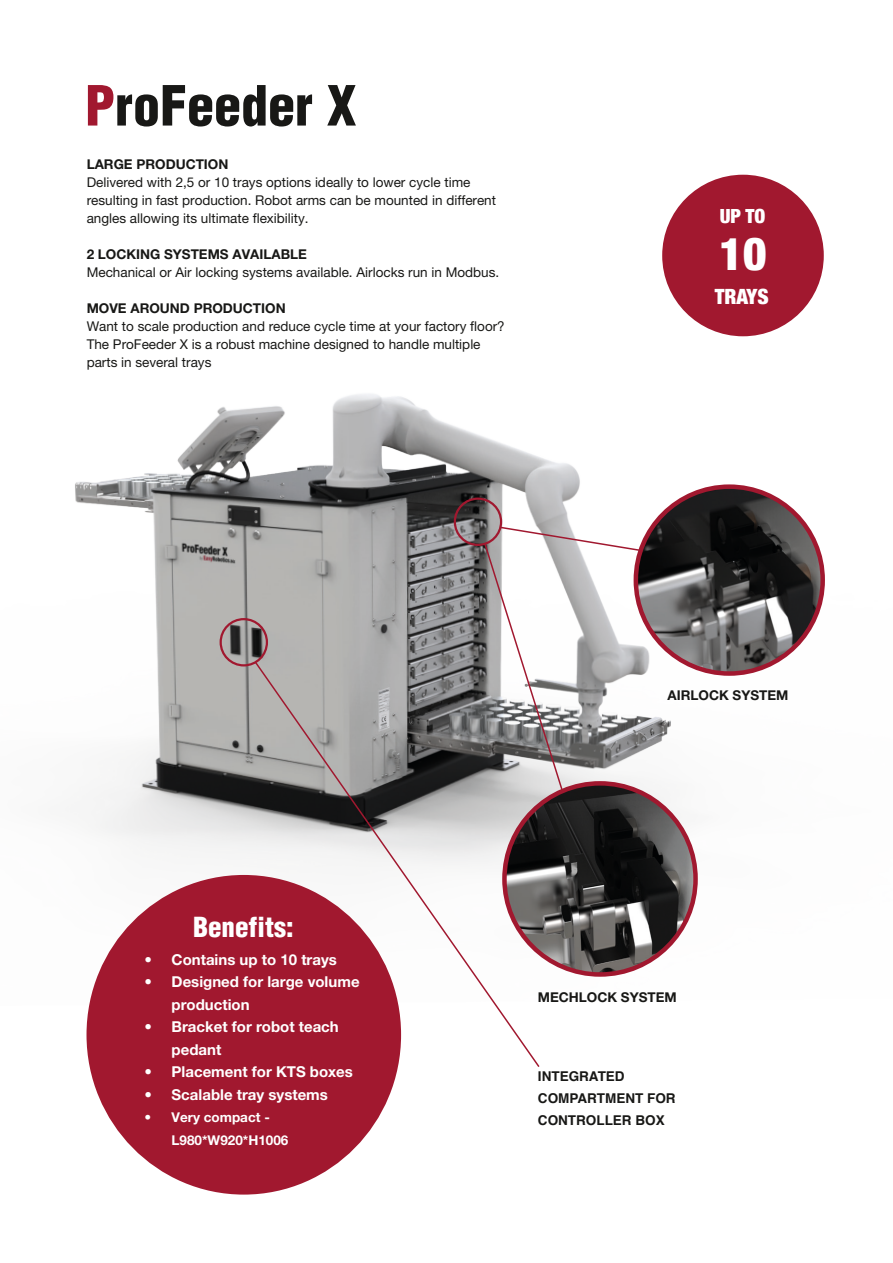
<style>
.page{position:relative;width:893px;height:1263px;background:#fff}
.page>*{position:absolute;margin:0;border:0;box-sizing:border-box;transform-origin:0 0}
.Rubrik{font:900 condensed 54px "Helvetica";color:#181816}
.Brødtekst_m_indryk{font:900 condensed 45px "Helvetica Neue";color:#fff}
.Brødtekst_m_indryk-2{font:900 condensed 27px "Helvetica";color:#fff}
.Brødtekst_m_indryk-3{font:900 condensed 21px "Helvetica Neue";color:#fff}
.Brødtekst_m_indryk-4{font:900 condensed 19.5px "Helvetica Neue";color:#fff}
.t1{font:15px/22.5px "Helvetica Neue LT 75 Bd";color:#fff}
.Brødtekst{font:13.5px/18px "Helvetica Neue LT 55 Rm";color:#181816}
.Brødtekst-2{font:13.5px "Helvetica Neue LT 75 Bd";color:#181816}
.Brødtekst_m_indryk-5{font:700 13.5px "Helvetica";color:#181816}
.t2{font:13.5px/22.5px "Helvetica Neue LT 75 Bd";color:#fff}
.Brødtekst_m_indryk-6{font:13.5px "Helvetica Neue LT 75 Bd";color:#181816}
.s1{color:#a1182f}
</style>
<div class="page">
<img style="left:75px;top:228px;width:750px;height:778px">
<div style="left:87px;top:875px;width:314px;height:319px;background:#a1182f;border-radius:50%"></div>
<div style="left:454px;top:497px;width:48px;height:49px;border:2px solid #a1182f;border-radius:50%"></div>
<svg style="left:483px;top:526px;width:159px;height:267px"></svg>
<div style="left:662px;top:175px;width:162px;height:161px;background:#a1182f;border-radius:50%"></div>
<img style="left:636px;top:487px;width:187px;height:186px;border-radius:93px">
<div style="left:634px;top:484px;width:191px;height:192px;border:4px solid #a1182f;border-radius:50%"></div>
<img style="left:504px;top:783px;width:191px;height:191px;border-radius:96px">
<div style="left:220px;top:618px;width:48px;height:48px;border:2px solid #a1182f;border-radius:50%"></div>
<svg style="left:253px;top:660px;width:288px;height:409px"></svg>
<p class="Rubrik" style="left:85px;top:72px;width:273px"><span class="s1">P</span>roFeeder X</p>
<p class="Brødtekst-2" style="left:87px;top:156px;width:143px">LARGE PRODUCTION</p>
<p class="Brødtekst" style="left:87px;top:173px;width:411px">Delivered with 2,5 or 10 trays options ideally to lower cycle time resulting in fast production. Robot arms can be mounted in different angles allowing its ultimate flexibility.</p>
<p class="Brødtekst-2" style="left:87px;top:246px;width:222px">2 LOCKING SYSTEMS AVAILABLE</p>
<p class="Brødtekst" style="left:87px;top:263px;width:414px">Mechanical or Air locking systems available. Airlocks run in Modbus.</p>
<p class="Brødtekst-2" style="left:87px;top:300px;width:201px">MOVE AROUND PRODUCTION</p>
<p class="Brødtekst" style="left:87px;top:317px;width:420px">Want to scale production and reduce cycle time at your factory floor?<br>The ProFeeder X is a robust machine designed to handle multiple parts in several trays</p>
<p class="Brødtekst_m_indryk-4" style="left:720px;top:204px;width:47px">UP TO</p>
<p class="Brødtekst_m_indryk" style="left:720px;top:226px;width:48px">10</p>
<p class="Brødtekst_m_indryk-3" style="left:715px;top:284px;width:56px">TRAYS</p>
<p class="Brødtekst_m_indryk-2" style="left:193px;top:910px;width:102px">Benefits:</p>
<p class="t1" style="left:145px;top:947px;width:194px">• Contains up to 10 trays</p>
<p class="t1" style="left:172px;top:970px;width:190px;text-indent:-27px">• Designed for large volume production</p>
<p class="t1" style="left:172px;top:1015px;width:169px;text-indent:-27px">• Bracket for robot teach pedant</p>
<p class="t1" style="left:145px;top:1060px;width:210px">• Placement for KTS boxes</p>
<p class="t1" style="left:145px;top:1082px;width:185px">• Scalable tray systems</p>
<p class="t2" style="left:172px;top:1105px;width:118px;text-indent:-27px">• Very compact -<br>L980*W920*H1006</p>
<p class="Brødtekst_m_indryk-6" style="left:668px;top:686px;width:122px">AIRLOCK SYSTEM</p>
<p class="Brødtekst_m_indryk-6" style="left:538px;top:988px;width:140px">MECHLOCK SYSTEM</p>
<p class="Brødtekst_m_indryk-5" style="left:538px;top:1065px;width:88px">INTEGRATED</p>
<p class="Brødtekst_m_indryk-5" style="left:538px;top:1087px;width:139px">COMPARTMENT FOR</p>
<p class="Brødtekst_m_indryk-5" style="left:538px;top:1109px;width:128px">CONTROLLER BOX</p>
</div>
